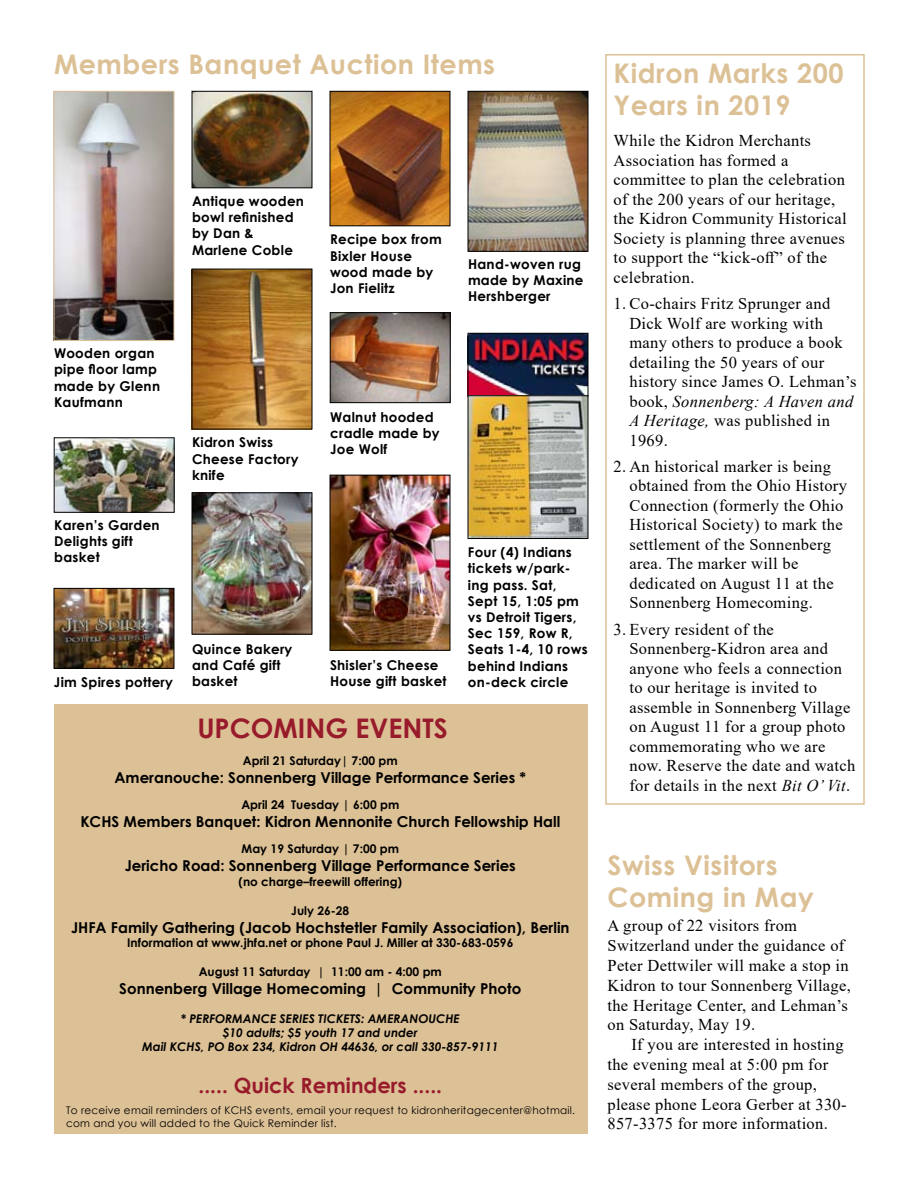
<style>
.page{position:relative;width:918px;height:1188px;background:#fff}
.page>*{position:absolute;margin:0;border:0;box-sizing:border-box;transform-origin:0 0}
.t1{font:700 27px/33px "Century Gothic";letter-spacing:.02em;color:#ddc196}
.t2{font:700 27px "Century Gothic";color:#981b2c}
.t3{font:700 21px "Century Gothic";color:#981b2c}
.t4{font:16.5px/19.5px "Times New Roman";letter-spacing:.02em;color:#000}
.t5{font:700 15px "Century Gothic";color:#000}
.t6{font:700 13.5px/16.2px "Century Gothic";letter-spacing:.02em;color:#000}
.t7{font:700 12px "Century Gothic";color:#000}
.t8{font:italic 700 12px/14.4px "Century Gothic";color:#000;text-align:center}
.t9{font:10.5px/12.6px "Century Gothic";letter-spacing:.02em;color:#000}
.s1{font-style:italic}
</style>
<div class="page">
<div style="left:54px;top:704px;width:534px;height:430px;background:#ddc196"></div>
<div style="left:605px;top:54px;width:260px;height:751px;border:2px solid #ddc196"></div>
<img style="left:332px;top:314px;width:116px;height:87px">
<div style="left:330px;top:312px;width:120px;height:91px;border:1px solid #000"></div>
<img style="left:194px;top:93px;width:116px;height:93px">
<div style="left:192px;top:91px;width:120px;height:97px;border:1px solid #000"></div>
<img style="left:332px;top:93px;width:116px;height:131px">
<img style="left:332px;top:477px;width:116px;height:171px">
<div style="left:330px;top:475px;width:120px;height:175px;border:1px solid #000"></div>
<img style="left:470px;top:93px;width:116px;height:156px">
<div style="left:468px;top:91px;width:120px;height:160px;border:1px solid #000"></div>
<img style="left:56px;top:93px;width:116px;height:246px">
<div style="left:54px;top:91px;width:120px;height:250px;border:1px solid #ddc196"></div>
<img style="left:194px;top:495px;width:116px;height:137px">
<img style="left:56px;top:440px;width:116px;height:70px">
<img style="left:56px;top:590px;width:116px;height:77px">
<div style="left:54px;top:588px;width:120px;height:81px;border:1px solid #000"></div>
<img style="left:194px;top:271px;width:116px;height:156px">
<img style="left:470px;top:335px;width:116px;height:202px">
<div style="left:468px;top:333px;width:120px;height:63px;border:1px solid #000"></div>
<h1 class="t1" style="left:54px;top:47px;width:443px">Members Banquet Auction Items</h1>
<p class="t6" style="left:192px;top:192px;width:114px">Antique wooden bowl refinished by Dan &amp;<br>Marlene Coble</p>
<p class="t6" style="left:54px;top:345px;width:108px">Wooden organ pipe floor lamp made by Glenn<br>Kaufmann</p>
<p class="t6" style="left:54px;top:516px;width:107px">Karen’s Garden<br>Delights gift basket</p>
<p class="t6" style="left:192px;top:434px;width:108px">Kidron Swiss<br>Cheese Factory knife</p>
<p class="t6" style="left:54px;top:673px;width:121px">Jim Spires pottery</p>
<p class="t6" style="left:192px;top:640px;width:102px">Quince Bakery and Café gift basket</p>
<p class="t6" style="left:330px;top:231px;width:113px">Recipe box from<br>Bixler House wood made by<br>Jon Fielitz</p>
<p class="t6" style="left:468px;top:255px;width:117px">Hand-woven rug made by Maxine<br>Hershberger</p>
<p class="t6" style="left:330px;top:408px;width:111px">Walnut hooded cradle made by<br>Joe Wolf</p>
<p class="t6" style="left:330px;top:657px;width:118px">Shisler’s Cheese<br>House gift basket</p>
<p class="t6" style="left:468px;top:544px;width:121px">Four (4) Indians tickets w/park&shy;ing pass. Sat,<br>Sept 15, 1:05 pm vs Detroit Tigers,<br>Sec 159, Row R,<br>Seats 1-4, 10 rows behind Indians on-deck circle</p>
<h1 class="t2" style="left:197px;top:708px;width:252px">Upcomin g Events</h1>
<p class="t7" style="left:243px;top:751px;width:156px">April 21 Saturday| 7:00 pm</p>
<p class="t5" style="left:115px;top:766px;width:413px">Ameranouche: Sonnenberg Village Performance Series *</p>
<p class="t7" style="left:241px;top:796px;width:159px">April 24 Tuesday | 6:00 pm</p>
<p class="t5" style="left:80px;top:810px;width:481px">KCHS Members Banquet: Kidron Mennonite Church Fellowship Hall</p>
<p class="t7" style="left:242px;top:840px;width:159px">May 19 Saturday | 7:00 pm</p>
<p class="t5" style="left:125px;top:855px;width:393px">Jericho Road: Sonnenberg Village Performance Series</p>
<p class="t7" style="left:238px;top:872px;width:165px">(no charge–freewill offering)</p>
<p class="t7" style="left:291px;top:901px;width:60px">July 26-28</p>
<p class="t5" style="left:71px;top:916px;width:500px">JHFA Family Gathering (Jacob Hochstetler Family Association), Berlin</p>
<p class="t7" style="left:127px;top:934px;width:388px">Information at www.jhfa.net or phone Paul J. Miller at 330-683-0596</p>
<p class="t7" style="left:199px;top:962px;width:245px">August 11 Saturday | 11:00 am - 4:00 pm</p>
<p class="t5" style="left:119px;top:977px;width:403px">Sonnenberg Village Homecoming | Community Photo</p>
<p class="t8" style="left:181px;top:1011px;width:281px">* PERFORMANCE SERIES TICKETS: AMERANOUCHE $10 ADULTS; $5 YOUTH 17 AND UNDER</p>
<p class="t8" style="left:142px;top:1039px;width:37px">MAIL KCH</p>
<p class="t8" style="left:195px;top:1039px;width:305px">S, PO BOX 234, KIDRON OH 44636, OR CALL 330-857-9111</p>
<p class="t3" style="left:199px;top:1070px;width:245px">..... Quick Reminders .....</p>
<p class="t9" style="left:66px;top:1104px;width:510px">To receive email reminders of KCHS events, email your request to kidronheritagecenter@hotmail. com and you will added to the Quick Reminder list.</p>
<h1 class="t1" style="left:614px;top:55px;width:232px">Kidron Marks 200<br>Years in 2019</h1>
<p class="t4" style="left:614px;top:130px;width:235px">While the Kidron Merchants<br>Association has formed a committee to plan the celebration of the 200 years of our heritage, the Kidron Community Historical<br>Society is planning three avenues to support the “kick-off” of the celebration.</p>
<p class="t4" style="left:629px;top:293px;width:229px;text-indent:-16px">1. Co-chairs Fritz Sprunger and<br>Dick Wolf are working with many others to produce a book detailing the 50 years of our history since James O. Lehman’s book, <span class="s1">Sonnenberg: A Haven and<br>A Heritage,</span> was published in<br>1969.</p>
<p class="t4" style="left:629px;top:456px;width:219px;text-indent:-16px">2. An historical marker is being obtained from the Ohio History<br>Connection (formerly the Ohio<br>Historical Society) to mark the settlement of the Sonnenberg area. The marker will be dedicated on August 11 at the<br>Sonnenberg Homecoming.</p>
<p class="t4" style="left:629px;top:619px;width:228px;text-indent:-16px">3. Every resident of the<br>Sonnenberg-Kidron area and anyone who feels a connection to our heritage is invited to assemble in Sonnenberg Village on August 11 for a group photo commemorating who we are now. Reserve the date and watch for details in the next <span class="s1">Bit O’ Vit</span>.</p>
<h1 class="t1" style="left:608px;top:848px;width:208px;line-height:32.4px">Swiss Visitors<br>Coming in May</h1>
<p class="t4" style="left:608px;top:915px;width:245px">A group of 22 visitors from<br>Switzerland under the guidance of<br>Peter Dettwiler will make a stop in<br>Kidron to tour Sonnenberg Village, the Heritage Center, and Lehman’s on Saturday, May 19.</p>
<p class="t4" style="left:608px;top:1034px;width:241px;text-indent:24px">If you are interested in hosting the evening meal at 5:00 pm for several members of the group, please phone Leora Gerber at 330-<br>857-3375 for more information.</p>
</div>
